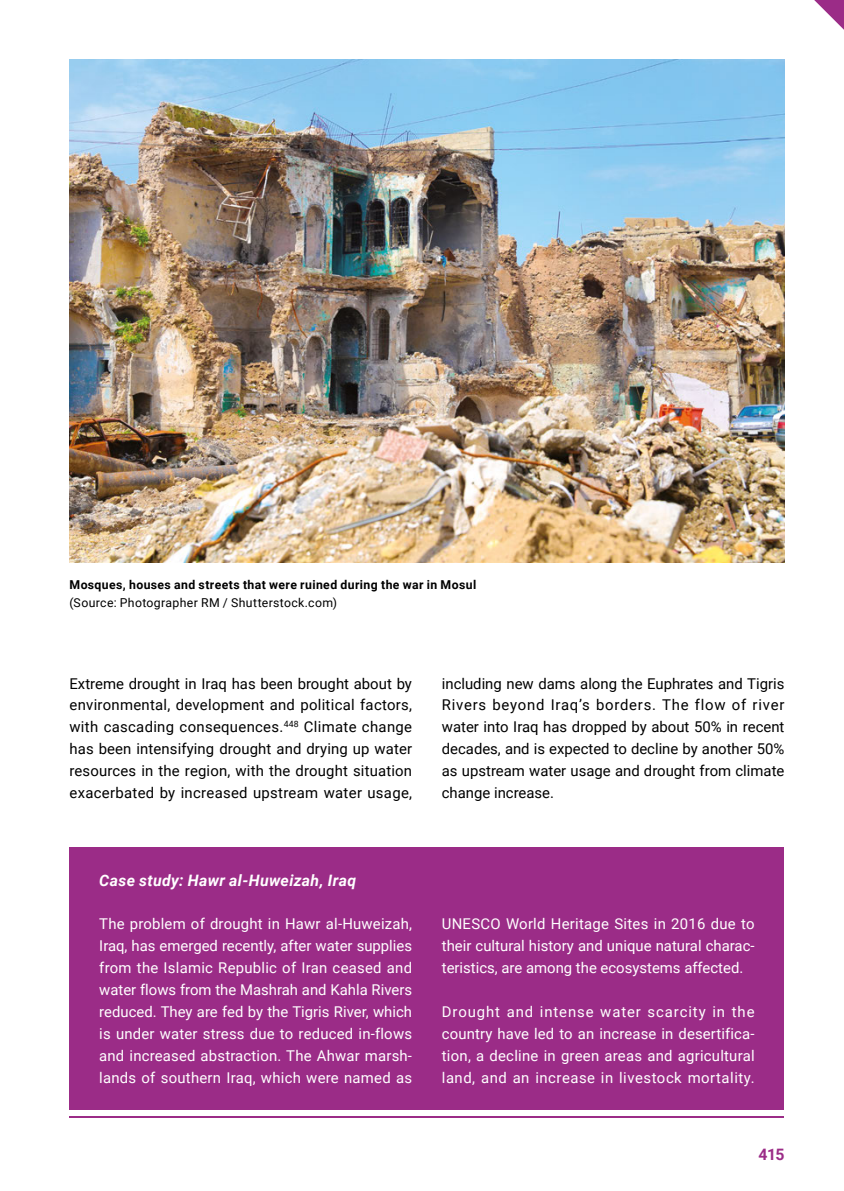
<style>
.page{position:relative;width:844px;height:1191px;background:#fff}
.page>*{position:absolute;margin:0;border:0;box-sizing:border-box;transform-origin:0 0}
.t1{font:italic 700 15.75px "Roboto";letter-spacing:.02em;color:#fff}
.t2{font:700 15.75px "Roboto";color:#9b2c87}
.t3{font:14.88px/21.9px "Roboto";letter-spacing:.015em;color:#fff;text-align:justify}
.t4{font:14.88px/21.9px "Roboto";letter-spacing:.005em;color:#000;text-align:justify}
.t5{font:700 12.25px "Roboto";letter-spacing:.03em;color:#000}
.t6{font:12.25px "Roboto";letter-spacing:.03em;color:#000}
</style>
<div class="page">
<img style="left:69px;top:60px;width:715px;height:503px">
<svg style="left:814px;top:0;width:29px;height:29px"></svg>
<div style="left:69px;top:847px;width:715px;height:263px;background:#9b2c87"></div>
<hr style="left:69px;top:1115px;width:715px;height:2px;background:#9b2c87">
<p class="t5" style="left:69px;top:576px;width:408px">Mosques, houses and streets that were ruined during the war in Mosul</p>
<p class="t6" style="left:69px;top:593px;width:269px">(Source: Photographer RM / Shutterstock.com)</p>
<p class="t4" style="left:69px;top:672px;width:344px">Extreme drought in Iraq has been brought about by environmental, development and political factors, with cascading consequences.<sup>448</sup> Climate change has been intensifying drought and drying up water resources in the region, with the drought situation exacerbated by increased upstream water usage,</p>
<p class="t4" style="left:441px;top:672px;width:344px">including new dams along the Euphrates and Tigris Rivers beyond Iraq’s borders. The flow of river water into Iraq has dropped by about 50% in recent decades, and is expected to decline by another 50% as upstream water usage and drought from climate change increase.</p>
<p class="t1" style="left:99px;top:869px;width:258px">Case study: Hawr al-Huweizah, Iraq</p>
<p class="t3" style="left:99px;top:912px;width:314px">The problem of drought in Hawr al-Huweizah, Iraq, has emerged recently, after water supplies from the Islamic Republic of Iran ceased and water flows from the Mashrah and Kahla Rivers reduced. They are fed by the Tigris River, which is under water stress due to reduced in-flows and increased abstraction. The Ahwar marsh&shy;lands of southern Iraq, which were named as</p>
<p class="t3" style="left:442px;top:912px;width:314px">UNESCO World Heritage Sites in 2016 due to their cultural history and unique natural charac&shy;teristics, are among the ecosystems affected.</p>
<p class="t3" style="left:442px;top:1000px;width:314px">Drought and intense water scarcity in the country have led to an increase in desertifica&shy;tion, a decline in green areas and agricultural land, and an increase in livestock mortality.</p>
<p class="t2" style="left:758px;top:1143px;width:27px">415</p>
</div>
